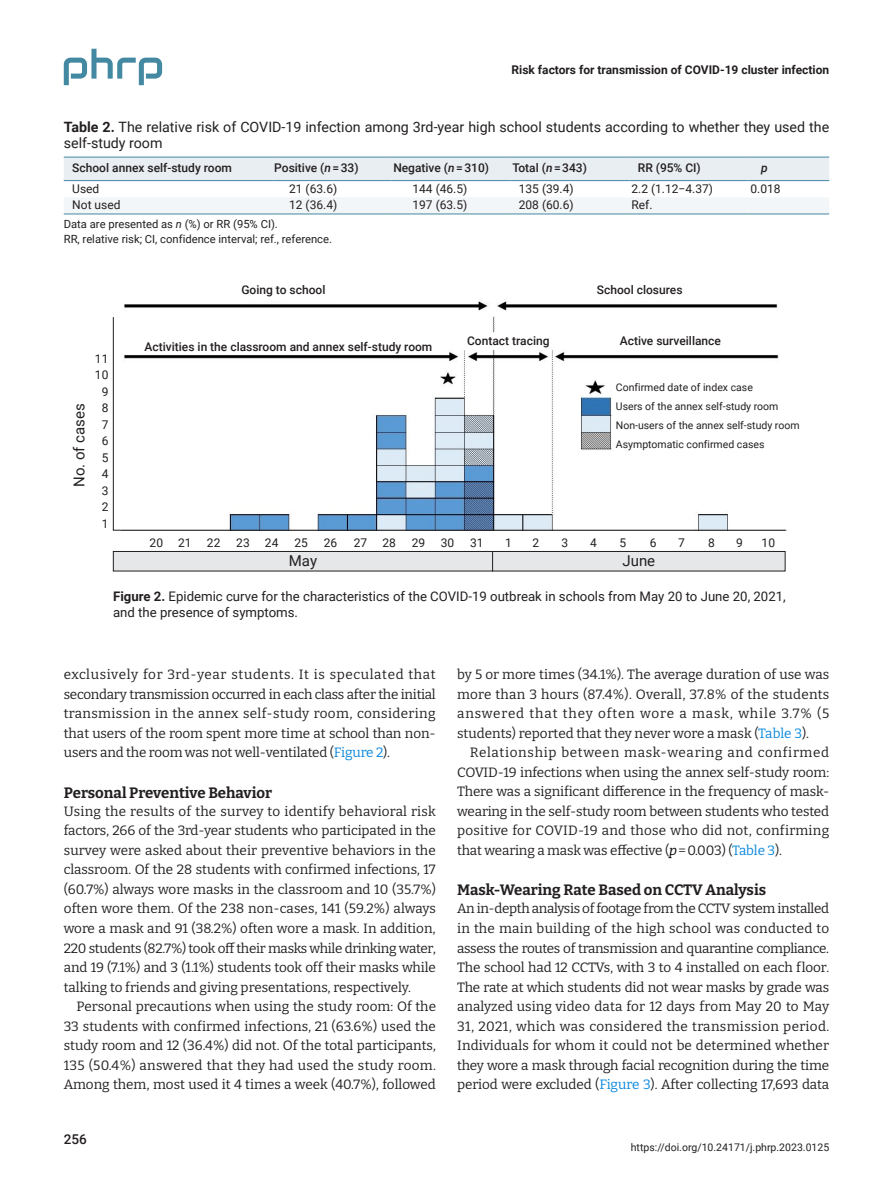
<style>
.page{position:relative;width:893px;height:1191px;background:#fff}
.page>*{position:absolute;margin:0;border:0;box-sizing:border-box;transform-origin:0 0}
.body_sub_title{font:700 15px "Bitter";color:#231f20}
.t1{font:15px "Roboto";color:#231f20}
.table_caption{font:14.25px/16.5px "Roboto";color:#231f20}
.body{font:13.5px/19.5px "Bitter";letter-spacing:-.005em;color:#231f20;text-align:justify}
.t2{font:500 13.5px "Roboto";color:#231f20}
.fig_caption{font:13.2px/15.8px "Roboto";color:#231f20}
.tbody-header{font:500 12px "Roboto";color:#231f20}
.tbody{font:12px "Roboto";color:#231f20}
.t3{font:700 12px "Roboto";color:#231f20}
.tbody-header-2{font:italic 500 12px "Roboto";color:#231f20}
.table_foot{font:11.25px "Roboto";color:#231f20}
.t4{font:10.5px "Roboto";color:#231f20}
.s1{font-weight:700}
.s2{font-style:italic}
.s3{color:#0b88de}
.s4{font-style:italic;color:#000}
</style>
<div class="page">
<div style="left:64px;top:158px;width:765px;height:22px;background:#e9eef2"></div>
<div style="left:64px;top:198px;width:765px;height:16px;background:#f3f6f8"></div>
<hr style="left:64px;top:214px;width:208px;height:1px;background:#4489a2">
<hr style="left:272px;top:214px;width:119px;height:1px;background:#4489a2">
<hr style="left:391px;top:214px;width:119px;height:1px;background:#4489a2">
<hr style="left:510px;top:214px;width:119px;height:1px;background:#4489a2">
<hr style="left:629px;top:214px;width:119px;height:1px;background:#4489a2">
<hr style="left:748px;top:214px;width:81px;height:1px;background:#4489a2">
<hr style="left:64px;top:157px;width:208px;height:1px;background:#4489a2">
<hr style="left:272px;top:157px;width:119px;height:1px;background:#4489a2">
<hr style="left:391px;top:157px;width:119px;height:1px;background:#4489a2">
<hr style="left:510px;top:157px;width:119px;height:1px;background:#4489a2">
<hr style="left:629px;top:157px;width:119px;height:1px;background:#4489a2">
<hr style="left:748px;top:157px;width:81px;height:1px;background:#4489a2">
<hr style="left:64px;top:180px;width:208px;height:1px;background:#4489a2">
<hr style="left:272px;top:180px;width:119px;height:1px;background:#4489a2">
<hr style="left:391px;top:180px;width:119px;height:1px;background:#4489a2">
<hr style="left:510px;top:180px;width:119px;height:1px;background:#4489a2">
<hr style="left:629px;top:180px;width:119px;height:1px;background:#4489a2">
<hr style="left:748px;top:180px;width:81px;height:1px;background:#4489a2">
<img style="left:124px;top:301px;width:654px;height:10px">
<div style="left:113px;top:551px;width:380px;height:20px;background:#e6e7e9"></div>
<div style="left:113px;top:551px;width:380px;height:20px;border:1px solid #231f20"></div>
<div style="left:493px;top:551px;width:292px;height:20px;background:#e6e7e9"></div>
<div style="left:492px;top:551px;width:293px;height:20px;border:1px solid #231f20"></div>
<svg style="left:113px;top:316px;width:673px;height:215px"></svg>
<svg style="left:64px;top:49px;width:98px;height:36px"></svg>
<p class="t3" style="left:512px;top:61px;width:319px">Risk factors for transmission of COVID-19 cluster infection</p>
<p class="table_caption" style="left:64px;top:118px;width:767px"><span class="s1">Table 2.</span> The relative risk of COVID-19 infection among 3rd-year high school students according to whether they used the self-study room</p>
<p class="tbody-header" style="left:72px;top:160px;width:161px">School annex self-study room</p>
<p class="tbody-header" style="left:274px;top:160px;width:86px">Positive (<span class="s2">n</span>= 33)</p>
<p class="tbody-header" style="left:393px;top:160px;width:97px">Negative (<span class="s2">n</span>= 310)</p>
<p class="tbody-header" style="left:512px;top:160px;width:76px">Total (<span class="s2">n</span>= 343)</p>
<p class="tbody-header" style="left:638px;top:160px;width:65px">RR (95% CI)</p>
<p class="tbody-header-2" style="left:761px;top:160px;width:8px">p</p>
<p class="tbody" style="left:72px;top:180px;width:29px">Used</p>
<p class="tbody" style="left:289px;top:180px;width:50px">21 (63.6)</p>
<p class="tbody" style="left:412px;top:180px;width:56px">144 (46.5)</p>
<p class="tbody" style="left:519px;top:180px;width:56px">135 (39.4)</p>
<p class="tbody" style="left:631px;top:180px;width:83px">2.2 (1.12−4.37)</p>
<p class="tbody" style="left:750px;top:180px;width:32px">0.018</p>
<p class="tbody" style="left:72px;top:197px;width:50px">Not used</p>
<p class="tbody" style="left:289px;top:197px;width:50px">12 (36.4)</p>
<p class="tbody" style="left:412px;top:197px;width:56px">197 (63.5)</p>
<p class="tbody" style="left:519px;top:197px;width:56px">208 (60.6)</p>
<p class="tbody" style="left:631px;top:197px;width:23px">Ref.</p>
<p class="table_foot" style="left:64px;top:216px;width:216px">Data are presented as <span class="s2">n</span> (%) or RR (95% CI).</p>
<p class="table_foot" style="left:64px;top:231px;width:270px">RR, relative risk; CI, confidence interval; ref., reference.</p>
<p class="t1" style="left:69px;top:487px;width:85px;rotate:-90deg">No. of cases</p>
<p class="tbody" style="left:95px;top:350px;width:15px">11</p>
<p class="tbody" style="left:95px;top:367px;width:15px">10</p>
<p class="tbody" style="left:102px;top:383px;width:8px">9</p>
<p class="tbody" style="left:102px;top:399px;width:8px">8</p>
<p class="tbody" style="left:102px;top:416px;width:8px">7</p>
<p class="tbody" style="left:102px;top:432px;width:8px">6</p>
<p class="tbody" style="left:102px;top:449px;width:8px">5</p>
<p class="tbody" style="left:102px;top:465px;width:8px">4</p>
<p class="tbody" style="left:102px;top:482px;width:8px">3</p>
<p class="tbody" style="left:102px;top:498px;width:8px">2</p>
<p class="tbody" style="left:102px;top:515px;width:8px">1</p>
<p class="tbody-header" style="left:241px;top:281px;width:86px">Going to school</p>
<p class="tbody-header" style="left:597px;top:281px;width:87px">School closures</p>
<p class="tbody-header" style="left:467px;top:332px;width:84px">Contact tracing</p>
<p class="tbody-header" style="left:620px;top:332px;width:103px">Active surveillance</p>
<p class="tbody-header" style="left:145px;top:338px;width:289px">Activities in the classroom and annex self-study room</p>
<p class="t4" style="left:616px;top:380px;width:138px">Confirmed date of index case</p>
<p class="t4" style="left:616px;top:399px;width:164px">Users of the annex self-study room</p>
<p class="t4" style="left:616px;top:418px;width:185px">Non-users of the annex self-study room</p>
<p class="t4" style="left:616px;top:437px;width:150px">Asymptomatic confirmed cases</p>
<p class="tbody" style="left:150px;top:534px;width:15px">20</p>
<p class="tbody" style="left:178px;top:534px;width:15px">21</p>
<p class="tbody" style="left:207px;top:534px;width:15px">22</p>
<p class="tbody" style="left:236px;top:534px;width:15px">23</p>
<p class="tbody" style="left:265px;top:534px;width:15px">24</p>
<p class="tbody" style="left:295px;top:534px;width:15px">25</p>
<p class="tbody" style="left:324px;top:534px;width:15px">26</p>
<p class="tbody" style="left:354px;top:534px;width:15px">27</p>
<p class="tbody" style="left:382px;top:534px;width:15px">28</p>
<p class="tbody" style="left:412px;top:534px;width:15px">29</p>
<p class="tbody" style="left:441px;top:534px;width:15px">30</p>
<p class="tbody" style="left:470px;top:534px;width:15px">31</p>
<p class="tbody" style="left:505px;top:534px;width:8px">1</p>
<p class="tbody" style="left:532px;top:534px;width:8px">2</p>
<p class="tbody" style="left:561px;top:534px;width:8px">3</p>
<p class="tbody" style="left:590px;top:534px;width:8px">4</p>
<p class="tbody" style="left:620px;top:534px;width:8px">5</p>
<p class="tbody" style="left:650px;top:534px;width:8px">6</p>
<p class="tbody" style="left:678px;top:534px;width:8px">7</p>
<p class="tbody" style="left:708px;top:534px;width:8px">8</p>
<p class="tbody" style="left:736px;top:534px;width:8px">9</p>
<p class="tbody" style="left:762px;top:534px;width:15px">10</p>
<p class="t1" style="left:289px;top:550px;width:30px">May</p>
<p class="t1" style="left:622px;top:550px;width:34px">June</p>
<p class="fig_caption" style="left:113px;top:588px;width:674px"><span class="s1">Figure 2.</span> Epidemic curve for the characteristics of the COVID-19 outbreak in schools from May 20 to June 20, 2021, and the presence of symptoms.</p>
<p class="body" style="left:64px;top:664px;width:374px">exclusively for 3rd-year students. It is speculated that secondary transmission occurred in each class after the initial transmission in the annex self-study room, considering that users of the room spent more time at school than non&shy;users and the room was not well-ventilated (<span class="s3">Figure 2</span>).</p>
<p class="body_sub_title" style="left:64px;top:783px;width:210px">Personal Preventive Behavior</p>
<p class="body" style="left:64px;top:801px;width:374px">Using the results of the survey to identify behavioral risk factors, 266 of the 3rd-year students who participated in the survey were asked about their preventive behaviors in the classroom. Of the 28 students with confirmed infections, 17 (60.7%) always wore masks in the classroom and 10 (35.7%) often wore them. Of the 238 non-cases, 141 (59.2%) always wore a mask and 91 (38.2%) often wore a mask. In addition, 220 students (82.7%) took off their masks while drinking water, and 19 (7.1%) and 3 (1.1%) students took off their masks while talking to friends and giving presentations, respectively.</p>
<p class="body" style="left:64px;top:996px;width:374px;text-indent:13px">Personal precautions when using the study room: Of the 33 students with confirmed infections, 21 (63.6%) used the study room and 12 (36.4%) did not. Of the total participants, 135 (50.4%) answered that they had used the study room.<br>Among them, most used it 4 times a week (40.7%), followed</p>
<p class="t2" style="left:64px;top:1129px;width:25px">256</p>
<p class="body" style="left:457px;top:664px;width:374px">by 5 or more times (34.1%). The average duration of use was more than 3 hours (87.4%). Overall, 37.8% of the students answered that they often wore a mask, while 3.7% (5 students) reported that they never wore a mask (<span class="s3">Table 3</span>).</p>
<p class="body" style="left:457px;top:742px;width:374px;text-indent:13px">Relationship between mask-wearing and confirmed COVID-19 infections when using the annex self-study room:<br>There was a significant difference in the frequency of mask&shy;wearing in the self-study room between students who tested positive for COVID-19 and those who did not, confirming that wearing a mask was effective (<span class="s4">p</span>=0.003) (<span class="s3">Table 3</span>).</p>
<p class="body_sub_title" style="left:457px;top:880px;width:311px">Mask-Wearing Rate Based on CCTV Analysis</p>
<p class="body" style="left:457px;top:898px;width:374px">An in-depth analysis of footage from the CCTV system installed in the main building of the high school was conducted to assess the routes of transmission and quarantine compliance.<br>The school had 12 CCTVs, with 3 to 4 installed on each floor.<br>The rate at which students did not wear masks by grade was analyzed using video data for 12 days from May 20 to May 31, 2021, which was considered the transmission period.<br>Individuals for whom it could not be determined whether they wore a mask through facial recognition during the time period were excluded (<span class="s3">Figure 3</span>). After collecting 17,693 data</p>
<p class="t4" style="left:631px;top:1139px;width:200px">https://doi.org/10.24171/j.phrp.2023.0125</p>
</div>
